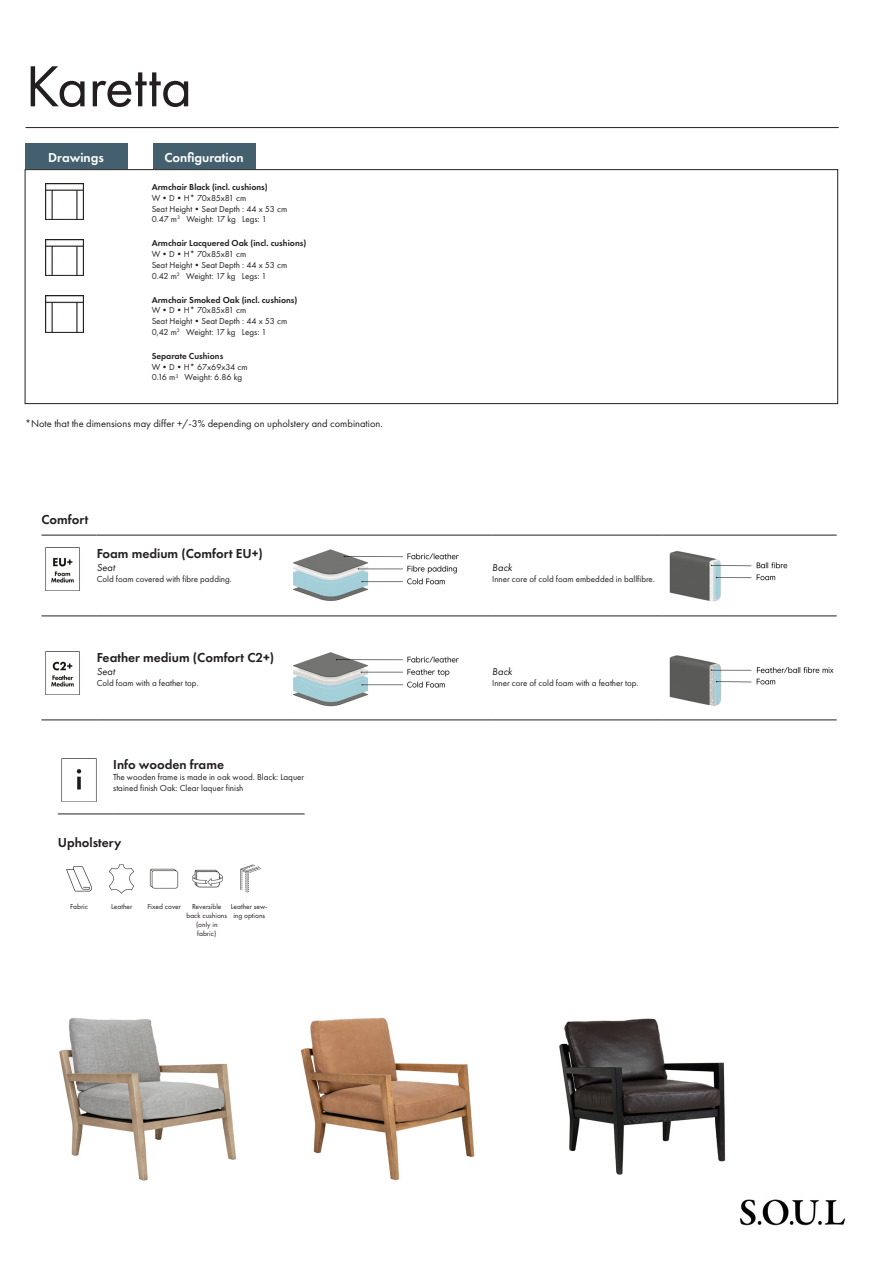
<style>
.page{position:relative;width:893px;height:1263px;background:#fff}
.page>*{position:absolute;margin:0;border:0;box-sizing:border-box;transform-origin:0 0}
.t1{font:60px "Futura PT";color:#231f20}
.BeskrivningNamn{font:600 13.5px "Futura PT";color:#231f20}
.t2{font:600 13.5px "Futura PT";color:#fff}
.Teknikrubrik{font:600 13.5px "Futura PT";color:#231f20}
.Beskrivning_Comfort{font:600 13.5px "Futura PT";color:#231f20}
.Fotnot_mått{font:10.5px "Futura PT";color:#231f20}
.BeskrivningRubrik{font:italic 10.5px "Futura PT";color:#231f20}
.BeskrivningText{font:9px/10.8px "Futura PT";color:#231f20}
.TabelltextV{font:600 9px "Futura PT";color:#231f20}
.Dimensioner{font:9px "Futura PT";color:#231f20}
.Ikontext{font:7.5px/9px "Futura PT";color:#231f20;text-align:center}
</style>
<div class="page">
<hr style="left:26px;top:127px;width:813px;height:1px;background:#231f20">
<div style="left:25px;top:144px;width:102px;height:25px;background:#44606f"></div>
<div style="left:153px;top:144px;width:102px;height:25px;background:#44606f"></div>
<div style="left:25px;top:169px;width:813px;height:235px;border:1px solid #231f20"></div>
<img style="left:45px;top:183px;width:38px;height:37px">
<img style="left:45px;top:239px;width:38px;height:37px">
<img style="left:45px;top:296px;width:38px;height:36px">
<img style="left:59px;top:1017px;width:416px;height:164px">
<img style="left:559px;top:1018px;width:167px;height:157px">
<hr style="left:41px;top:535px;width:56px;height:1px;background:#231f20">
<hr style="left:97px;top:535px;width:191px;height:1px;background:#231f20">
<hr style="left:288px;top:535px;width:204px;height:1px;background:#231f20">
<hr style="left:492px;top:535px;width:170px;height:1px;background:#231f20">
<hr style="left:662px;top:535px;width:175px;height:1px;background:#231f20">
<hr style="left:41px;top:616px;width:56px;height:1px;background:#231f20">
<hr style="left:97px;top:616px;width:191px;height:1px;background:#231f20">
<hr style="left:288px;top:616px;width:204px;height:1px;background:#231f20">
<hr style="left:492px;top:616px;width:170px;height:1px;background:#231f20">
<hr style="left:662px;top:616px;width:175px;height:1px;background:#231f20">
<img style="left:45px;top:548px;width:35px;height:42px">
<img style="left:293px;top:549px;width:166px;height:52px">
<img style="left:669px;top:551px;width:119px;height:51px">
<hr style="left:41px;top:720px;width:56px;height:1px;background:#231f20">
<hr style="left:97px;top:720px;width:191px;height:1px;background:#231f20">
<hr style="left:288px;top:720px;width:204px;height:1px;background:#231f20">
<hr style="left:492px;top:720px;width:170px;height:1px;background:#231f20">
<hr style="left:662px;top:720px;width:175px;height:1px;background:#231f20">
<img style="left:45px;top:652px;width:35px;height:42px">
<img style="left:293px;top:652px;width:166px;height:55px">
<img style="left:669px;top:655px;width:165px;height:51px">
<hr style="left:58px;top:814px;width:55px;height:1px;background:#231f20">
<hr style="left:113px;top:814px;width:192px;height:1px;background:#231f20">
<img style="left:61px;top:759px;width:36px;height:42px">
<img style="left:66px;top:866px;width:26px;height:26px">
<svg style="left:109px;top:864px;width:25px;height:30px"></svg>
<svg style="left:149px;top:868px;width:30px;height:21px"></svg>
<svg style="left:192px;top:869px;width:31px;height:19px"></svg>
<svg style="left:240px;top:864px;width:22px;height:29px"></svg>
<img style="left:740px;top:1199px;width:105px;height:27px">
<h1 class="t1" style="left:26px;top:51px;width:168px">Karetta</h1>
<h2 class="t2" style="left:48px;top:149px;width:57px">Drawings</h2>
<h2 class="t2" style="left:164px;top:149px;width:81px">Configuration</h2>
<p class="TabelltextV" style="left:152px;top:181px;width:118px">Armchair Black (incl. cushions)</p>
<p class="Dimensioner" style="left:152px;top:192px;width:96px">W•D•H* 70x85x81 cm</p>
<p class="BeskrivningText" style="left:152px;top:203px;width:137px">Seat Height•Seat Depth : 44 x 53 cm</p>
<p class="BeskrivningText" style="left:152px;top:214px;width:117px">0.47 m<sup>3</sup> Weight: 17 kg Legs: 1</p>
<p class="TabelltextV" style="left:152px;top:238px;width:156px">Armchair Lacquered Oak (incl. cushions)</p>
<p class="Dimensioner" style="left:152px;top:249px;width:96px">W•D•H* 70x85x81 cm</p>
<p class="BeskrivningText" style="left:152px;top:259px;width:137px">Seat Height•Seat Depth : 44 x 53 cm</p>
<p class="BeskrivningText" style="left:152px;top:270px;width:116px">0.42 m<sup>3</sup> Weight: 17 kg Legs: 1</p>
<p class="TabelltextV" style="left:152px;top:294px;width:147px">Armchair Smoked Oak (incl. cushions)</p>
<p class="Dimensioner" style="left:152px;top:305px;width:96px">W•D•H* 70x85x81 cm</p>
<p class="BeskrivningText" style="left:152px;top:316px;width:137px">Seat Height•Seat Depth : 44 x 53 cm</p>
<p class="BeskrivningText" style="left:152px;top:327px;width:116px">0,42 m<sup>3</sup> Weight: 17 kg Legs: 1</p>
<p class="TabelltextV" style="left:152px;top:350px;width:73px">Separate Cushions</p>
<p class="Dimensioner" style="left:152px;top:361px;width:97px">W•D•H* 67x69x34 cm</p>
<p class="BeskrivningText" style="left:152px;top:372px;width:92px">0.16 m<sup>3</sup> Weight: 6.86 kg</p>
<p class="Fotnot_mått" style="left:25px;top:418px;width:359px">*Note that the dimensions may differ +/-3% depending on upholstery and combination.</p>
<p class="Beskrivning_Comfort" style="left:41px;top:511px;width:49px">Comfort</p>
<p class="BeskrivningNamn" style="left:97px;top:545px;width:168px">Foam medium (Comfort EU+)</p>
<p class="BeskrivningRubrik" style="left:97px;top:561px;width:20px">Seat</p>
<p class="BeskrivningText" style="left:97px;top:573px;width:137px">Cold foam covered with fibre padding.</p>
<p class="BeskrivningNamn" style="left:97px;top:649px;width:179px">Feather medium (Comfort C2+)</p>
<p class="BeskrivningRubrik" style="left:97px;top:665px;width:20px">Seat</p>
<p class="BeskrivningText" style="left:97px;top:677px;width:104px">Cold foam with a feather top.</p>
<p class="BeskrivningNamn" style="left:113px;top:756px;width:112px">Info wooden frame</p>
<p class="BeskrivningText" style="left:113px;top:771px;width:193px">The wooden frame is made in oak wood. Black: Laquer stained finish Oak: Clear laquer finish</p>
<p class="Teknikrubrik" style="left:58px;top:834px;width:65px">Upholstery</p>
<p class="Ikontext" style="left:70px;top:902px;width:19px">Fabric</p>
<p class="Ikontext" style="left:111px;top:902px;width:23px">Leather</p>
<p class="Ikontext" style="left:147px;top:902px;width:35px">Fixed cover</p>
<p class="Ikontext" style="left:186px;top:902px;width:42px">Reversible back cushions (only in fabric)</p>
<p class="Ikontext" style="left:231px;top:902px;width:38px">Leather sew&shy;ing options</p>
<p class="BeskrivningRubrik" style="left:492px;top:561px;width:22px">Back</p>
<p class="BeskrivningText" style="left:492px;top:573px;width:164px">Inner core of cold foam embedded in ballfibre.</p>
<p class="BeskrivningRubrik" style="left:492px;top:665px;width:22px">Back</p>
<p class="BeskrivningText" style="left:492px;top:677px;width:148px">Inner core of cold foam with a feather top.</p>
</div>
